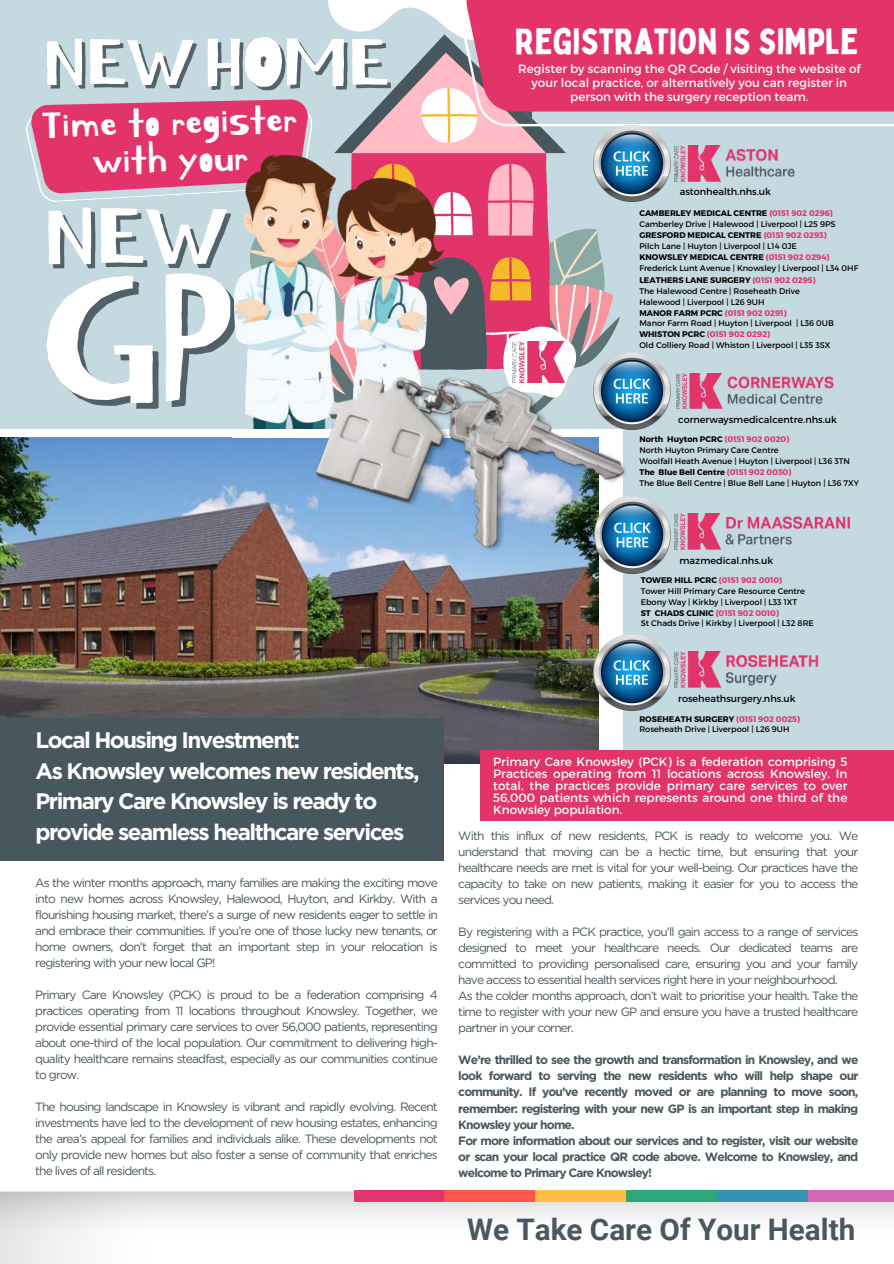
<style>
.page{position:relative;width:894px;height:1264px;background:#fff}
.page>*{position:absolute;margin:0;border:0;box-sizing:border-box;transform-origin:0 0}
.t1{font:208.35px "Kirang Haerang";color:rgb(72 87 93/.92)}
.t2{font:95.25px "Kirang Haerang";color:rgb(72 87 93/.9)}
.t3{font:79.35px "Kirang Haerang";color:rgb(72 87 93/.9)}
.t4{font:43.05px/37px "Kirang Haerang";color:#fff;text-align:center}
.t5{font:35.85px "Bobby Jones";color:#fff}
.t6{font:700 29.7px "Roboto";color:#49575e}
.t7{font:700 22.35px/30.3px "Gotham";letter-spacing:-.07em;color:#fff}
.t8{font:12px/16px "Gotham";letter-spacing:-.07em;color:#48575d;text-align:justify}
.t9{font:700 12px/16px "Gotham";letter-spacing:-.07em;color:#48575d}
.t10{font:12px/12px "Montserrat";color:#fff;text-align:justify}
.t11{font:9.6px "Montserrat";color:#000}
.t12{font:8.1px/10.8px "Montserrat";color:#000}
.s1{font-size:78.15px}
.s2{font-weight:700}
.s3{font-weight:700;color:#e2346b}
.s4{font-weight:700;color:#e2356b}
</style>
<div class="page">
<div style="left:622px;top:0;width:271px;height:795px;background:#c5d9e1"></div>
<div style="left:0;top:0;width:850px;height:429px;background:#c5d9e1"></div>
<img style="left:0;top:437px;width:598px;height:327px">
<svg style="left:638px;top:111px;width:255px;height:15px"></svg>
<div style="left:638px;top:0;width:255px;height:111px;background:#e2346b"></div>
<svg style="left:25px;top:0;width:613px;height:443px"></svg>
<img style="left:235px;top:156px;width:208px;height:273px">
<div style="left:232px;top:429px;width:268px;height:8px;background:#fff"></div>
<img style="left:674px;top:146px;width:120px;height:36px">
<img style="left:676px;top:373px;width:157px;height:36px">
<img style="left:674px;top:514px;width:175px;height:36px">
<img style="left:674px;top:651px;width:144px;height:37px">
<div style="left:0;top:718px;width:443px;height:142px;background:#48575e"></div>
<img style="left:0;top:1191px;width:893px;height:27px">
<img style="left:355px;top:1190px;width:538px;height:11px">
<img style="left:0;top:1192px;width:226px;height:71px">
<div style="left:479px;top:750px;width:414px;height:70px;background:#e2346b"></div>
<img style="left:300px;top:331px;width:341px;height:256px">
<img style="left:593px;top:125px;width:77px;height:77px">
<img style="left:593px;top:353px;width:77px;height:76px">
<img style="left:594px;top:496px;width:76px;height:77px">
<img style="left:593px;top:634px;width:77px;height:77px">
<h3 class="t3" style="left:47px;top:27px;width:347px"><span class="s1">NEW</span>HOME</h3>
<h3 class="t4" style="left:41px;top:106px;width:257px;rotate:-1deg">Time to register with your</h3>
<h2 class="t2" style="left:49px;top:194px;width:184px">NEW</h2>
<h1 class="t1" style="left:49px;top:243px;width:191px">GP</h1>
<h3 class="t5" style="left:514px;top:19px;width:345px">REGISTRATION IS SIMPLE</h3>
<p class="t10" style="left:518px;top:62px;width:344px;line-height:14px;text-align:center">Register by scanning the QR Code / visiting the website of your local practice, or alternatively you can register in person with the surgery reception team.</p>
<p class="t11" style="left:679px;top:185px;width:93px">astonhealth.nhs.uk</p>
<p class="t12" style="left:639px;top:207px;width:220px"><span class="s2">CAMBERLEY MEDICAL CENTRE</span> <span class="s3">(0151 902 0296)<br></span>Camberley Drive | Halewood | Liverpool | L25 9PS <span class="s2">GRESFORD MEDICAL CENTRE</span> <span class="s3">(0151 902 0293)<br></span>Pilch Lane | Huyton | Liverpool | L14 0JE<br><span class="s2">KNOWSLEY MEDICAL CENTRE</span> <span class="s3">(0151 902 0294)<br></span>Frederick Lunt Avenue | Knowsley | Liverpool | L34 0HF</p>
<p class="t12" style="left:639px;top:274px;width:196px"><span class="s2">LEATHERS LANE SURGERY</span> <span class="s3">(0151 902 0295)<br></span>The Halewood Centre | Roseheath Drive Halewood | Liverpool | L26 9UH<br><span class="s2">MANOR FARM PCRC</span> <span class="s3">(0151 902 0291)<br></span>Manor Farm Road | Huyton | Liverpool | L36 0UB <span class="s2">WHISTON PCRC</span> <span class="s3">(0151 902 0292)<br></span>Old Colliery Road | Whiston | Liverpool | L35 3SX</p>
<p class="t11" style="left:678px;top:413px;width:160px">cornerwaysmedicalcentre.nhs.uk</p>
<p class="t12" style="left:639px;top:433px;width:221px"><span class="s2">North Huyton PCRC</span> <span class="s3">(0151 902 0020)<br></span>North Huyton Primary Care Centre<br>Woolfall Heath Avenue | Huyton | Liverpool | L36 3TN <span class="s2">The Blue Bell Centre</span> <span class="s3">(0151 902 0030)<br></span>The Blue Bell Centre | Blue Bell Lane | Huyton | L36 7XY</p>
<p class="t11" style="left:679px;top:554px;width:95px">mazmedical.nhs.uk</p>
<p class="t12" style="left:640px;top:574px;width:175px"><span class="s2">TOWER HILL PCRC</span> <span class="s3">(0151 902 0010)<br></span>Tower Hill Primary Care Resource Centre Ebony Way | Kirkby | Liverpool | L33 1XT<br><span class="s2">ST CHADS CLINIC</span> <span class="s4">(0151 902 0010)<br></span>St Chads Drive | Kirkby | Liverpool | L32 8RE</p>
<h3 class="t7" style="left:36px;top:725px;width:385px">Local Housing Investment:<br>As Knowsley welcomes new residents, Primary Care Knowsley is ready to provide seamless healthcare services</h3>
<p class="t8" style="left:35px;top:874px;width:404px">As the winter months approach, many families are making the exciting move into new homes across Knowsley, Halewood, Huyton, and Kirkby. With a flourishing housing market, there’s a surge of new residents eager to settle in and embrace their communities. If you’re one of those lucky new tenants, or home owners, don’t forget that an important step in your relocation is registering with your new local GP!</p>
<p class="t8" style="left:35px;top:986px;width:404px">Primary Care Knowsley (PCK) is proud to be a federation comprising 4 practices operating from 11 locations throughout Knowsley. Together, we provide essential primary care services to over 56,000 patients, representing about one-third of the local population. Our commitment to delivering high&shy;quality healthcare remains steadfast, especially as our communities continue to grow.</p>
<p class="t8" style="left:35px;top:1098px;width:404px">The housing landscape in Knowsley is vibrant and rapidly evolving. Recent investments have led to the development of new housing estates, enhancing the area’s appeal for families and individuals alike. These developments not only provide new homes but also foster a sense of community that enriches the lives of all residents.</p>
<p class="t11" style="left:678px;top:692px;width:119px">roseheathsurgery.nhs.uk</p>
<p class="t12" style="left:639px;top:713px;width:162px"><span class="s2">ROSEHEATH SURGERY</span> <span class="s3">(0151 902 0025)<br></span>Roseheath Drive | Liverpool | L26 9UH</p>
<p class="t10" style="left:493px;top:755px;width:355px">Primary Care Knowsley (PCK) is a federation comprising 5<br>Practices operating from 11 locations across Knowsley. In total, the practices provide primary care services to over 56,000 patients which represents around one third of the Knowsley population.</p>
<p class="t8" style="left:458px;top:828px;width:401px">With this influx of new residents, PCK is ready to welcome you. We understand that moving can be a hectic time, but ensuring that your healthcare needs are met is vital for your well-being. Our practices have the capacity to take on new patients, making it easier for you to access the services you need.</p>
<p class="t8" style="left:458px;top:924px;width:401px;text-align:left">By registering with a PCK practice, you’ll gain access to a range of services designed to meet your healthcare needs. Our dedicated teams are committed to providing personalised care, ensuring you and your family have access to essential health services right here in your neighbourhood.<br>As the colder months approach, don’t wait to prioritise your health. Take the time to register with your new GP and ensure you have a trusted healthcare partner in your corner.</p>
<p class="t9" style="left:458px;top:1052px;width:401px">We’re thrilled to see the growth and transformation in Knowsley, and we look forward to serving the new residents who will help shape our community. If you’ve recently moved or are planning to move soon, remember: registering with your new GP is an important step in making Knowsley your home.<br>For more information about our services and to register, visit our website or scan your local practice QR code above. Welcome to Knowsley, and welcome to Primary Care Knowsley!</p>
<h3 class="t6" style="left:467px;top:1211px;width:389px">We Take Care Of Your Health</h3>
</div>
